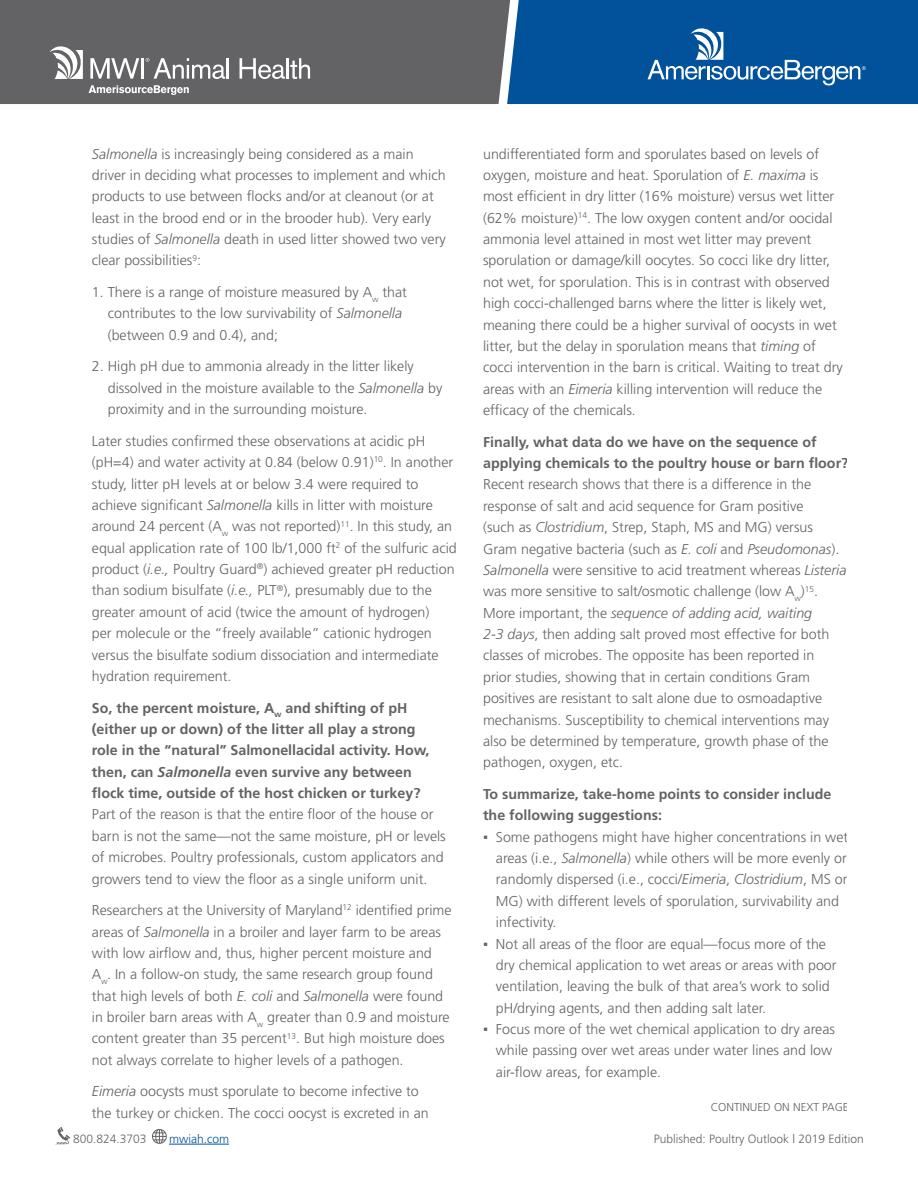
<style>
.page{position:relative;width:918px;height:1188px;background:#fff}
.page>*{position:absolute;margin:0;border:0;box-sizing:border-box;transform-origin:0 0}
.t1{font:300 14.25px/21.3px "Frutiger";color:#636366}
.t2{font:300 14.25px/21.3px "Frutiger";color:#606467}
.t3{font:700 14.25px/21.3px "Frutiger";color:#636366}
.t4{font:300 12px "Frutiger";color:#636366}
.t5{font:300 12px "Frutiger";color:#01529a}
.t6{font:300 11.4px "Frutiger";color:#808285}
.t7{font:300 11.4px "Frutiger";color:#636366}
.s1{font-style:italic}
.s2{font-family:"Arial";font-weight:400;color:#636366}
.s3{color:#6582ba}
.s4{font-family:"Rockwell";font-weight:400;font-size:17.1px}
</style>
<div class="page">
<hr style="left:169px;top:1144px;width:60px;height:1px;background:#01529a">
<svg style="left:56px;top:1127px;width:14px;height:18px"></svg>
<svg style="left:152px;top:1129px;width:15px;height:15px"></svg>
<div style="left:0;top:0;width:507px;height:104px;background:#636366"></div>
<svg style="left:50px;top:46px;width:33px;height:33px"></svg>
<svg style="left:89px;top:85px;width:100px;height:10px"></svg>
<svg style="left:90px;top:58px;width:49px;height:21px"></svg>
<hr style="left:141px;top:58px;width:3px;height:21px;background:#fff">
<svg style="left:146px;top:58px;width:79px;height:21px"></svg>
<hr style="left:227px;top:58px;width:2px;height:21px;background:#fff">
<svg style="left:240px;top:58px;width:70px;height:21px"></svg>
<svg style="left:507px;top:0;width:411px;height:104px;background:#105c9f"></svg>
<p class="t1" style="left:92px;top:143px;width:355px"><span class="s1">Salmonella</span> is increasingly being considered as a main driver in deciding what processes to implement and which products to use between flocks and/or at cleanout (or at least in the brood end or in the brooder hub). Very early studies of <span class="s1">Salmonella</span> death in used litter showed two very clear possibilities<sup>9</sup>:</p>
<p class="t2" style="left:108px;top:281px;width:301px;text-indent:-16px">1. There is a range of moisture measured by A<sub>w</sub> that contributes to the low survivability of <span class="s1">Salmonella </span>(between 0.9 and 0.4), and;</p>
<p class="t2" style="left:108px;top:356px;width:336px;text-indent:-16px">2. High pH due to ammonia already in the litter likely dissolved in the moisture available to the <span class="s1">Salmonella</span> by proximity and in the surrounding moisture.</p>
<p class="t1" style="left:92px;top:430px;width:366px">Later studies confirmed these observations at acidic pH (pH=4) and water activity at 0.84 (below 0.91)<sup>10</sup>. In another study, litter pH levels at or below 3.4 were required to achieve significant <span class="s1">Salmonella</span> kills in litter with moisture around 24 percent (A<sub>w</sub> was not reported)<sup>11</sup>. In this study, an equal application rate of 100 lb/1,000 ft<sup>2</sup> of the sulfuric acid product (<span class="s1">i.e.,</span> Poultry Guard<sup>®</sup>) achieved greater pH reduction than sodium bisulfate (<span class="s1">i.e.,</span> PLT<sup>®</sup>), presumably due to the greater amount of acid (twice the amount of hydrogen)<br>per molecule or the “freely available” cationic hydrogen versus the bisulfate sodium dissociation and intermediate hydration requirement.</p>
<p class="t3" style="left:92px;top:697px;width:339px">So, the percent moisture, A<sub>w</sub> and shifting of pH (either up or down) of the litter all play a strong role in the “natural” Salmonellacidal activity. How, then, can <span class="s1">Salmonella</span> even survive any between flock time, outside of the host chicken or turkey?</p>
<p class="t1" style="left:92px;top:804px;width:355px">Part of the reason is that the entire floor of the house or barn is not the same—not the same moisture, pH or levels of microbes. Poultry professionals, custom applicators and growers tend to view the floor as a single uniform unit.</p>
<p class="t1" style="left:92px;top:900px;width:361px">Researchers at the University of Maryland<sup>12</sup> identified prime areas of <span class="s1">Salmonella</span> in a broiler and layer farm to be areas with low airflow and, thus, higher percent moisture and A<sub>w</sub>. In a follow-on study, the same research group found that high levels of both <span class="s1">E. coli</span> and <span class="s1">Salmonella</span> were found in broiler barn areas with A<sub>w</sub> greater than 0.9 and moisture content greater than 35 percent<sup>13</sup>. But high moisture does not always correlate to higher levels of a pathogen.</p>
<p class="t1" style="left:92px;top:1081px;width:338px"><span class="s1">Eimeria</span> oocysts must sporulate to become infective to the turkey or chicken. The cocci oocyst is excreted in an</p>
<p class="t1" style="left:483px;top:143px;width:361px">undifferentiated form and sporulates based on levels of oxygen, moisture and heat. Sporulation of <span class="s1">E. maxima</span> is most efficient in dry litter (16% moisture) versus wet litter (62% moisture)<sup>14</sup>. The low oxygen content and/or oocidal ammonia level attained in most wet litter may prevent sporulation or damage/kill oocytes. So cocci like dry litter, not wet, for sporulation. This is in contrast with observed high cocci-challenged barns where the litter is likely wet, meaning there could be a higher survival of oocysts in wet litter, but the delay in sporulation means that <span class="s1">timing</span> of cocci intervention in the barn is critical. Waiting to treat dry areas with an <span class="s1">Eimeria</span> killing intervention will reduce the efficacy of the chemicals.</p>
<p class="t3" style="left:483px;top:431px;width:367px">Finally, what data do we have on the sequence of applying chemicals to the poultry house or barn floor?</p>
<p class="t1" style="left:483px;top:474px;width:365px">Recent research shows that there is a difference in the response of salt and acid sequence for Gram positive<br>(such as <span class="s1">Clostridium</span>, Strep, Staph, MS and MG) versus Gram negative bacteria (such as <span class="s1">E. coli</span> and <span class="s1">Pseudomonas</span>).<br><span class="s1">Salmonella</span> were sensitive to acid treatment whereas <span class="s1">Listeria </span>was more sensitive to salt/osmotic challenge (low A<sub>w</sub>)<sup>15</sup>.<br>More important, the <span class="s1">sequence of adding acid, waiting<br>2-3 days</span>, then adding salt proved most effective for both classes of microbes. The opposite has been reported in<br>prior studies, showing that in certain conditions Gram positives are resistant to salt alone due to osmoadaptive mechanisms. Susceptibility to chemical interventions may also be determined by temperature, growth phase of the pathogen, oxygen, etc.</p>
<p class="t3" style="left:483px;top:783px;width:350px">To summarize, take-home points to consider include the following suggestions:</p>
<p class="t2" style="left:496px;top:826px;width:354px;text-indent:-13px"><span class="s2">▪</span> Some pathogens might have higher concentrations in wet areas (i.e., <span class="s1">Salmonella</span>) while others will be more evenly or randomly dispersed (i.e., cocci/<span class="s1">Eimeria</span>, <span class="s1">Clostridium</span>, MS or MG) with different levels of sporulation, survivability and infectivity.</p>
<p class="t2" style="left:496px;top:933px;width:342px;text-indent:-13px"><span class="s2">▪</span> Not all areas of the floor are equal—focus more of the dry chemical application to wet areas or areas with poor ventilation, leaving the bulk of that area’s work to solid pH/drying agents, and then adding salt later.</p>
<p class="t2" style="left:496px;top:1018px;width:341px;text-indent:-13px"><span class="s2">▪</span> Focus more of the wet chemical application to dry areas while passing over wet areas under water lines and low air-flow areas, for example.</p>
<p class="t7" style="left:711px;top:1101px;width:139px">CONTINUED ON NEXT PAGE</p>
<p class="t4" style="left:73px;top:1132px;width:75px">800.824.3703</p>
<p class="t5" style="left:169px;top:1132px;width:61px">mwiah.com</p>
<p class="t6" style="left:536px;top:1135px;width:327px">Poultry Outlook | Best of Technical Services 2019 | <span class="s3">mwiah.com</span> <span class="s4">59</span></p>
<p class="t4" style="left:654px;top:1132px;width:212px">Published: Poultry Outlook | 2019 Edition</p>
</div>
